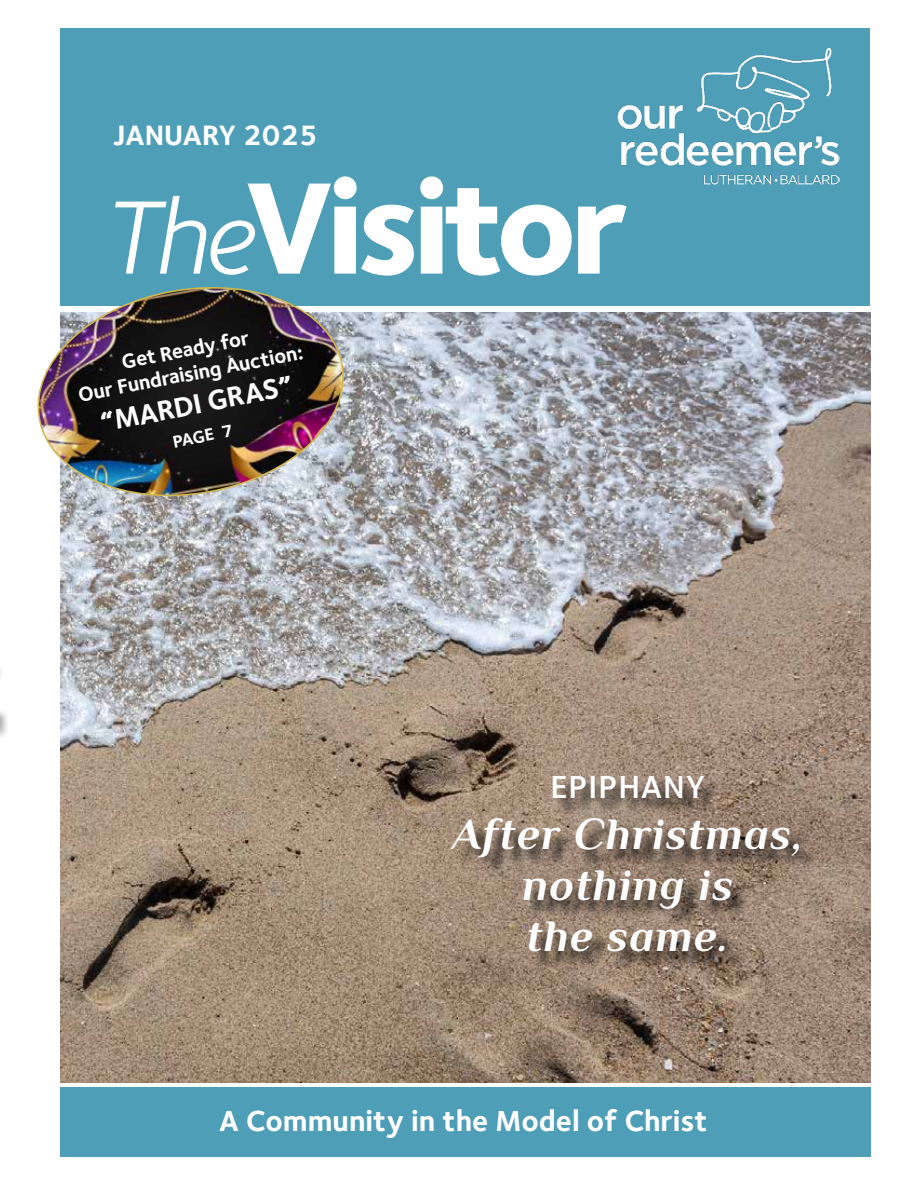
<style>
.page{position:relative;width:918px;height:1188px;background:#fff}
.page>*{position:absolute;margin:0;border:0;box-sizing:border-box;transform-origin:0 0}
.t1{font:800 135px "Foundry Sterling";letter-spacing:-.05em;color:#fff}
.t2{font:italic 700 45px/51px "Philosopher";letter-spacing:.03em;color:#fffeff;text-align:center}
.t3{font:600 33px "Foundry Sterling";letter-spacing:.03em;color:#fffeff}
.t4{font:700 30px "Foundry Sterling";color:#fff}
.t5{font:700 29.1px "Foundry Sterling";color:#fff}
.t6{font:700 28.95px "Foundry Sterling";color:#fff}
.t7{font:700 20.85px/24.2px "Foundry Sterling";color:#fff;text-align:center}
.t8{font:700 17.7px "Foundry Sterling";color:#fff}
.s1{font-weight:400;font-style:italic;font-size:108px}
</style>
<div class="page">
<div style="left:60px;top:28px;width:810px;height:278px;background:#4e9eb8"></div>
<img style="left:618px;top:47px;width:222px;height:138px">
<div style="left:60px;top:1088px;width:810px;height:69px;background:#4e9eb8"></div>
<img style="left:60px;top:312px;width:810px;height:771px">
<div style="left:454px;top:778px;width:363px;height:192px;background:#000;opacity:.75"></div>
<img style="left:37px;top:287px;width:315px;height:220px">
<h3 class="t5" style="left:114px;top:118px;width:206px">JANUARY 2025</h3>
<h1 class="t1" style="left:100px;top:144px;width:529px"><span class="s1">The</span>Visitor</h1>
<p class="t7" style="left:72px;top:361px;width:230px;rotate:-11deg">Get Ready for<br>Our Fundraising Auction:</p>
<h3 class="t6" style="left:98px;top:405px;width:196px;rotate:-11deg">“MARDI GRAS”</h3>
<p class="t8" style="left:171px;top:431px;width:62px;rotate:-11deg">PAGE 7</p>
<h3 class="t3" style="left:550px;top:767px;width:156px">EPIPHANY</h3>
<h2 class="t2" style="left:452px;top:808px;width:352px">After Christmas, nothing is<br>the same.</h2>
<h3 class="t4" style="left:219px;top:1103px;width:490px">A Community in the Model of Christ</h3>
</div>
